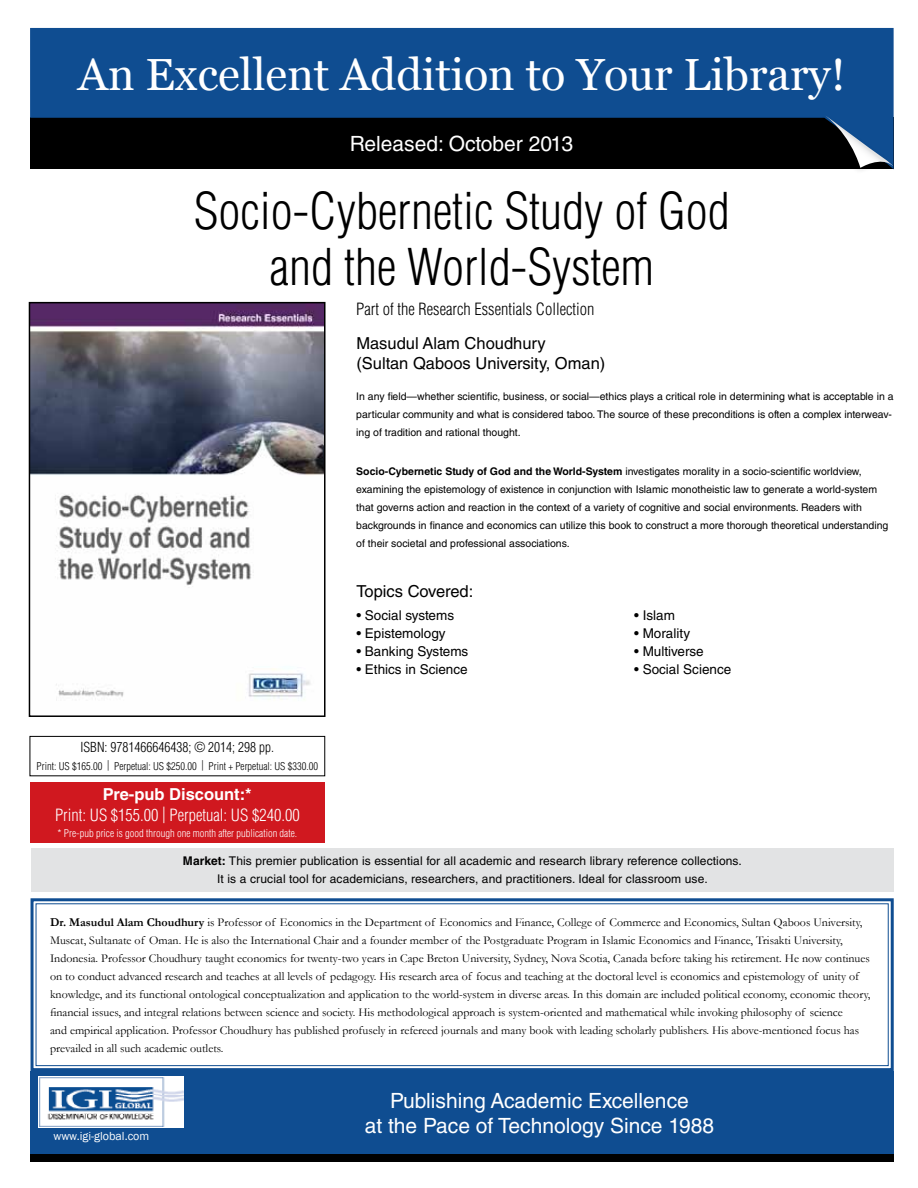
<style>
.page{position:relative;width:918px;height:1188px;background:#fff}
.page>*{position:absolute;margin:0;border:0;box-sizing:border-box;transform-origin:0 0}
.t1{font:300 condensed 49.5px/55.5px "Helvetica LT Std";color:#000;text-align:center}
.t2{font:45px "Vani";color:#fff}
.t3{font:21px/25.2px "Helvetica LT Std";color:#fff;text-align:center}
.t4{font:16.5px/19.8px "Helvetica LT Std";color:#000}
.t5{font:300 condensed 16.5px "Helvetica LT Std";color:#000}
.t6{font:300 condensed 16.5px "Helvetica LT Std";color:#fff}
.t7{font:700 16.5px "Helvetica LT Std";color:#fff}
.t8{font:13.5px "Helvetica LT Std";color:#000}
.t9{font:300 condensed 13.5px "Helvetica LT Std";color:#000}
.t10{font:12px/18px "Garamond";color:#000}
.t11{font:12px/18px "Helvetica LT Std";letter-spacing:.01em;color:#000;text-align:center}
.t12{font:12px "Franklin Gothic";color:#fff}
.t13{font:10.5px/18px "Helvetica LT Std";color:#000}
.t14{font:300 condensed 10.5px "Helvetica LT Std";color:#000}
.t15{font:300 condensed 10.5px "Helvetica LT Std";color:#fff}
.s1{font-weight:700}
</style>
<div class="page">
<svg style="left:30px;top:898px;width:864px;height:173px"></svg>
<div style="left:36px;top:903px;width:853px;height:163px;border:1px solid #0f4d91"></div>
<svg style="left:30px;top:28px;width:864px;height:141px;background:#09325f"></svg>
<div style="left:816px;top:111px;width:78px;height:63px;background:#000;opacity:.2"></div>
<svg style="left:824px;top:115px;width:69px;height:53px;background:#2f4d6d"></svg>
<div style="left:30px;top:736px;width:295px;height:40px;border:1px solid #000"></div>
<div style="left:30px;top:782px;width:295px;height:61px;background:#d0181f"></div>
<div style="left:30px;top:1071px;width:864px;height:83px;background:#0f4d91"></div>
<img style="left:39px;top:1076px;width:144px;height:51px">
<div style="left:30px;top:1154px;width:864px;height:8px;background:#000"></div>
<img style="left:32px;top:305px;width:291px;height:395px">
<div style="left:29px;top:302px;width:297px;height:415px;border:2px solid #000"></div>
<div style="left:31px;top:848px;width:862px;height:44px;background:#e2e3e4"></div>
<h2 class="t2" style="left:78px;top:48px;width:769px">An Excellent Addition to Your Library!</h2>
<h3 class="t3" style="left:350px;top:131px;width:225px">Released: October 2013</h3>
<h1 class="t1" style="left:194px;top:183px;width:538px">Socio-Cybernetic Study of God and the World-System</h1>
<h3 class="t5" style="left:356px;top:298px;width:240px">Part of the Research Essentials Collection</h3>
<h3 class="t4" style="left:356px;top:333px;width:251px">Masudul Alam Choudhury<br>(Sultan Qaboos University, Oman)</h3>
<p class="t13" style="left:356px;top:388px;width:539px">In any field—whether scientific, business, or social—ethics plays a critical role in determining what is acceptable in a particular community and what is considered taboo. The source of these preconditions is often a complex interweav&shy;ing of tradition and rational thought.</p>
<p class="t13" style="left:356px;top:463px;width:534px"><span class="s1">Socio-Cybernetic Study of God and the World-System</span> investigates morality in a socio-scientific worldview, examining the epistemology of existence in conjunction with Islamic monotheistic law to generate a world-system that governs action and reaction in the context of a variety of cognitive and social environments. Readers with backgrounds in finance and economics can utilize this book to construct a more thorough theoretical understanding of their societal and professional associations.</p>
<p class="t9" style="left:81px;top:739px;width:195px">ISBN: 9781466646438; © 2014; 298 pp.</p>
<p class="t14" style="left:37px;top:760px;width:283px">Print: US $165.00 | Perpetual: US $250.00 | Print + Perpetual: US $330.00</p>
<h3 class="t7" style="left:103px;top:784px;width:150px">Pre-pub Discount:*</h3>
<h3 class="t6" style="left:55px;top:804px;width:246px">Print: US $155.00 | Perpetual: US $240.00</h3>
<p class="t15" style="left:58px;top:827px;width:241px">* Pre-pub price is good through one month after publication date.</p>
<h3 class="t4" style="left:356px;top:582px;width:118px">Topics Covered:</h3>
<p class="t8" style="left:356px;top:607px;width:99px">• Social systems</p>
<p class="t8" style="left:356px;top:625px;width:91px">• Epistemology</p>
<p class="t8" style="left:356px;top:643px;width:113px">• Banking Systems</p>
<p class="t8" style="left:356px;top:661px;width:113px">• Ethics in Science</p>
<p class="t8" style="left:634px;top:607px;width:42px">• Islam</p>
<p class="t8" style="left:634px;top:625px;width:57px">• Morality</p>
<p class="t8" style="left:634px;top:643px;width:71px">• Multiverse</p>
<p class="t8" style="left:634px;top:661px;width:99px">• Social Science</p>
<p class="t11" style="left:183px;top:852px;width:560px"><span class="s1">Market:</span> This premier publication is essential for all academic and research library reference collections.<br>It is a crucial tool for academicians, researchers, and practitioners. Ideal for classroom use.</p>
<p class="t10" style="left:50px;top:913px;width:822px"><span class="s1">Dr. Masudul Alam Choudhury</span> is Professor of Economics in the Department of Economics and Finance, College of Commerce and Economics, Sultan Qaboos University, Muscat, Sultanate of Oman. He is also the International Chair and a founder member of the Postgraduate Program in Islamic Economics and Finance, Trisakti University, Indonesia. Professor Choudhury taught economics for twenty-two years in Cape Breton University, Sydney, Nova Scotia, Canada before taking his retirement. He now continues on to conduct advanced research and teaches at all levels of pedagogy. His research area of focus and teaching at the doctoral level is economics and epistemology of unity of knowledge, and its functional ontological conceptualization and application to the world-system in diverse areas. In this domain are included political economy, economic theory, financial issues, and integral relations between science and society. His methodological approach is system-oriented and mathematical while invoking philosophy of science<br>and empirical application. Professor Choudhury has published profusely in refereed journals and many book with leading scholarly publishers. His above-mentioned focus has prevailed in all such academic outlets.</p>
<p class="t12" style="left:53px;top:1128px;width:97px">www.igi-global.com</p>
<h3 class="t3" style="left:365px;top:1088px;width:351px">Publishing Academic Excellence<br>at the Pace of Technology Since 1988</h3>
</div>
